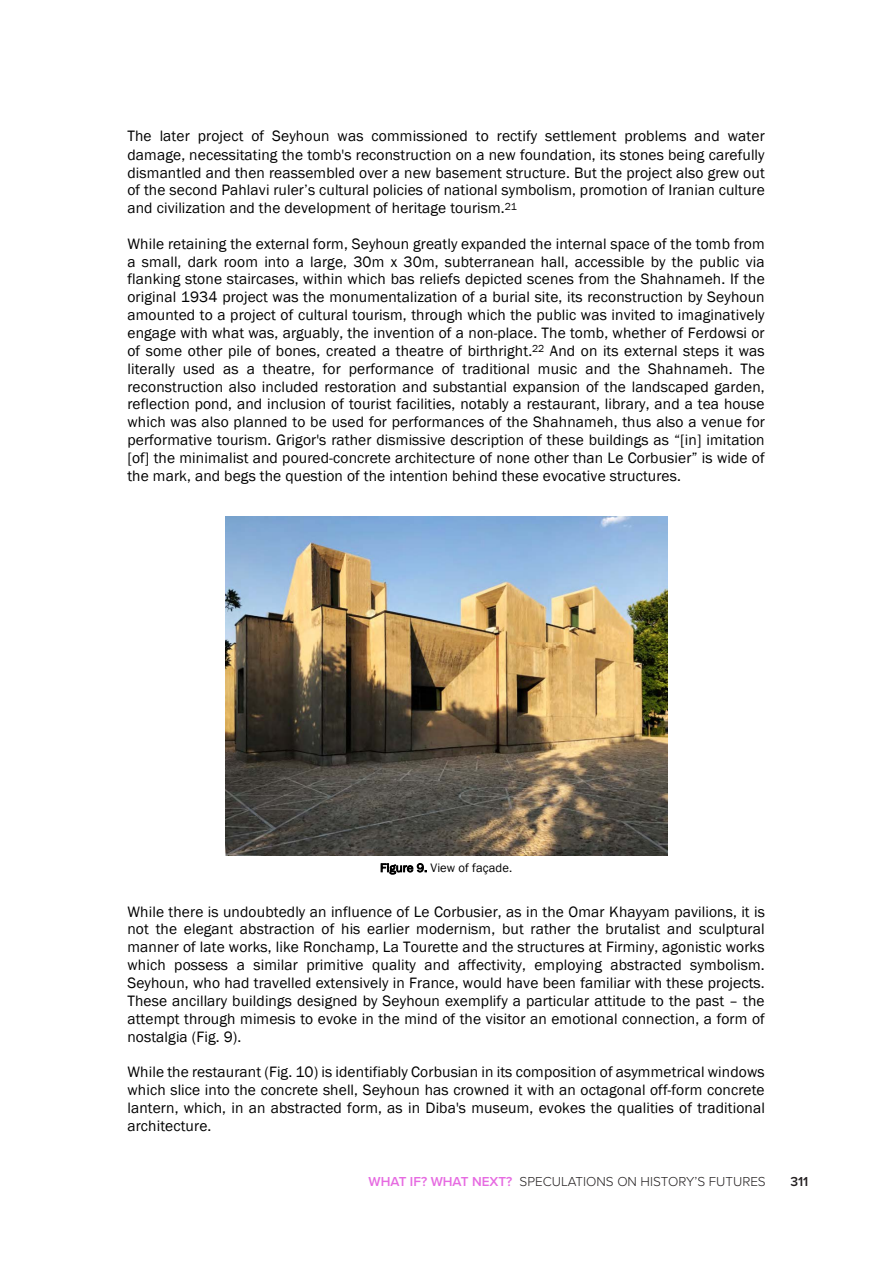
<style>
.page{position:relative;width:893px;height:1263px;background:#fff}
.page>*{position:absolute;margin:0;border:0;box-sizing:border-box;transform-origin:0 0}
.t1{font:15.45px/17.9px "Franklin Gothic";letter-spacing:.01em;color:#000;text-align:justify}
.t2{font:300 13.5px "Proxima Nova";color:#231f20}
.t3{font:600 13.5px "Proxima Nova";color:#231f20}
.t4{font:12.6px "Franklin Gothic";letter-spacing:.005em;color:#000}
.s1{font-size:12.3px}
.s2{font-weight:600;color:#e66be1}
</style>
<div class="page">
<img style="left:225px;top:517px;width:442px;height:338px">
<p class="t1" style="left:127px;top:128px;width:639px">The later project of Seyhoun was commissioned to rectify settlement problems and water damage, necessitating the tomb's reconstruction on a new foundation, its stones being carefully dismantled and then reassembled over a new basement structure. But the project also grew out of the second Pahlavi ruler’s cultural policies of national symbolism, promotion of Iranian culture and civilization and the development of heritage tourism.<sup>21</sup></p>
<p class="t1" style="left:127px;top:235px;width:639px">While retaining the external form, Seyhoun greatly expanded the internal space of the tomb from a small, dark room into a large, 30m x 30m, subterranean hall, accessible by the public via flanking stone staircases, within which bas reliefs depicted scenes from the Shahnameh. If the original 1934 project was the monumentalization of a burial site, its reconstruction by Seyhoun amounted to a project of cultural tourism, through which the public was invited to imaginatively engage with what was, arguably, the invention of a non-place. The tomb, whether of Ferdowsi or of some other pile of bones, created a theatre of birthright.<sup>22</sup> And on its external steps it was literally used as a theatre, for performance of traditional music and the Shahnameh. The reconstruction also included restoration and substantial expansion of the landscaped garden, reflection pond, and inclusion of tourist facilities, notably a restaurant, library, and a tea house which was also planned to be used for performances of the Shahnameh, thus also a venue for performative tourism. Grigor's rather dismissive description of these buildings as “[in] imitation [of] the minimalist and poured-concrete architecture of none other than Le Corbusier” is wide of the mark, and begs the question of the intention behind these evocative structures.</p>
<p class="t4" style="left:380px;top:860px;width:134px"><span class="s1">Figure 9.</span> View of façade.</p>
<p class="t1" style="left:127px;top:903px;width:639px">While there is undoubtedly an influence of Le Corbusier, as in the Omar Khayyam pavilions, it is not the elegant abstraction of his earlier modernism, but rather the brutalist and sculptural manner of late works, like Ronchamp, La Tourette and the structures at Firminy, agonistic works which possess a similar primitive quality and affectivity, employing abstracted symbolism.<br>Seyhoun, who had travelled extensively in France, would have been familiar with these projects.<br>These ancillary buildings designed by Seyhoun exemplify a particular attitude to the past – the attempt through mimesis to evoke in the mind of the visitor an emotional connection, a form of nostalgia (Fig. 9).</p>
<p class="t1" style="left:127px;top:1063px;width:639px">While the restaurant (Fig. 10) is identifiably Corbusian in its composition of asymmetrical windows which slice into the concrete shell, Seyhoun has crowned it with an octagonal off-form concrete lantern, which, in an abstracted form, as in Diba's museum, evokes the qualities of traditional architecture.</p>
<p class="t2" style="left:368px;top:1172px;width:399px"><span class="s2">WHAT IF? WHAT NEXT?</span> SPECULATIONS ON HISTORY’S FUTURES</p>
<p class="t3" style="left:790px;top:1172px;width:20px">311</p>
</div>
